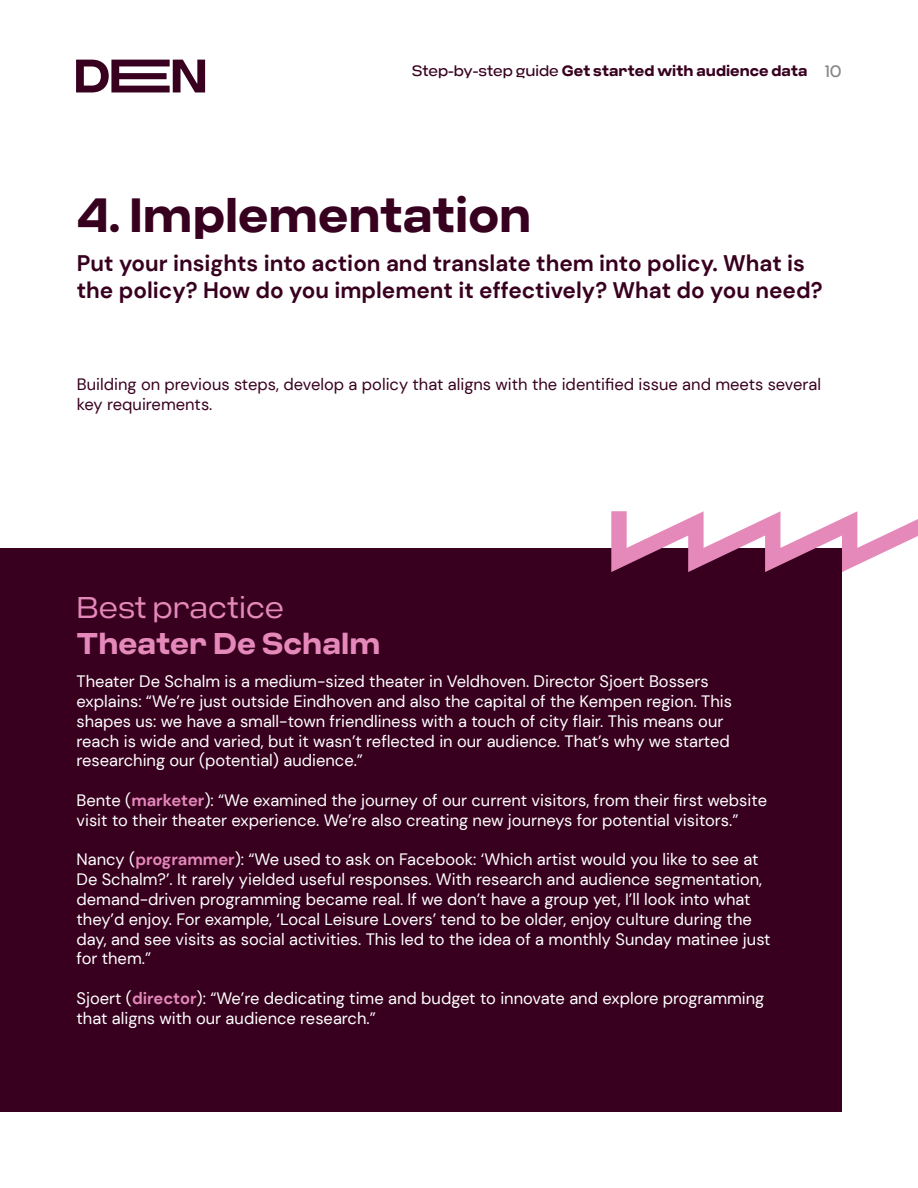
<style>
.page{position:relative;width:918px;height:1188px;background:#fff}
.page>*{position:absolute;margin:0;border:0;box-sizing:border-box;transform-origin:0 0}
.t1{font:700 48px "Criteria CF";color:#38001f}
.t2{font:700 30px "Criteria CF";color:#e589bb}
.t3{font:300 30px "Criteria CF";color:#e589bb}
.t4{font:700 22.5px/27px "DM Sans";color:#38001f}
.t5{font:16.5px/19.8px "DM Sans";color:#fff}
.t6{font:16.5px/19.8px "DM Sans";color:#38001f}
.t7{font:700 15px "Criteria CF";color:#38001f}
.s1{font-weight:400}
.s2{font-weight:400;font-size:16.5px;color:#878787}
.s3{font-weight:700;color:#e589bb}
</style>
<div class="page">
<svg style="left:76px;top:60px;width:129px;height:32px"></svg>
<div style="left:0;top:548px;width:841px;height:563px;background:#38001e"></div>
<svg style="left:611px;top:511px;width:307px;height:61px"></svg>
<p class="t7" style="left:412px;top:62px;width:431px"><span class="s1">Step-by-step guide</span> Get started with audience data <span class="s2">10</span></p>
<h1 class="t1" style="left:77px;top:186px;width:456px">4. Implementation</h1>
<h3 class="t4" style="left:77px;top:249px;width:747px">Put your insights into action and translate them into policy. What is the policy? How do you implement it effectively? What do you need?</h3>
<p class="t6" style="left:77px;top:375px;width:746px">Building on previous steps, develop a policy that aligns with the identified issue and meets several key requirements.</p>
<h2 class="t3" style="left:77px;top:590px;width:209px">Best practice</h2>
<h2 class="t2" style="left:77px;top:626px;width:305px">Theater De Schalm</h2>
<p class="t5" style="left:77px;top:671px;width:657px">Theater De Schalm is a medium-sized theater in Veldhoven. Director Sjoert Bossers explains: “We’re just outside Eindhoven and also the capital of the Kempen region. This shapes us: we have a small-town friendliness with a touch of city flair. This means our reach is wide and varied, but it wasn’t reflected in our audience. That’s why we started researching our (potential) audience.”</p>
<p class="t5" style="left:77px;top:790px;width:692px">Bente (<span class="s3">marketer</span>): “We examined the journey of our current visitors, from their first website visit to their theater experience. We’re also creating new journeys for potential visitors.”</p>
<p class="t5" style="left:77px;top:850px;width:696px">Nancy (<span class="s3">programmer</span>): “We used to ask on Facebook: ‘Which artist would you like to see at De Schalm?’. It rarely yielded useful responses. With research and audience segmentation, demand-driven programming became real. If we don’t have a group yet, I’ll look into what they’d enjoy. For example, ‘Local Leisure Lovers’ tend to be older, enjoy culture during the day, and see visits as social activities. This led to the idea of a monthly Sunday matinee just for them.”</p>
<p class="t5" style="left:77px;top:988px;width:689px">Sjoert (<span class="s3">director</span>): “We’re dedicating time and budget to innovate and explore programming that aligns with our audience research.”</p>
</div>
